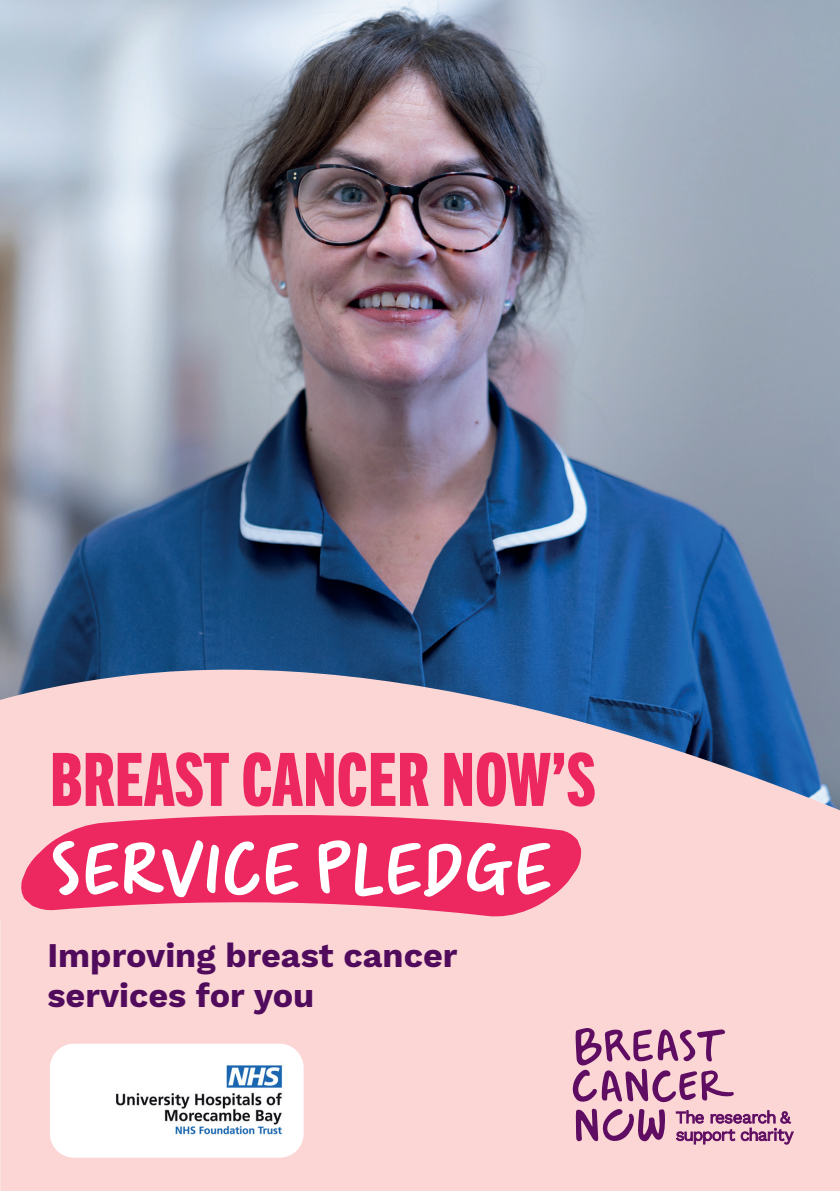
<style>
.page{position:relative;width:840px;height:1191px;background:#fff}
.page>*{position:absolute;margin:0;border:0;box-sizing:border-box;transform-origin:0 0}
.t1{font:73.8px "Trade Gothic Next LT Pro Hv Cm";color:#ed2760}
.t2{font:73.8px "Erika UC";letter-spacing:-.02em;color:#fff}
.t3{font:700 34px/40.8px "Work Sans";color:#500b5d}
</style>
<div class="page">
<img style="left:0;top:0;width:839px;height:612px">
<svg style="left:0;top:612px;width:839px;height:579px;background:#cdbbc5"></svg>
<svg style="left:575px;top:1108px;width:89px;height:34px;background:#b77fa3"></svg>
<svg style="left:572px;top:1028px;width:161px;height:74px;background:#c793ae"></svg>
<svg style="left:675px;top:1110px;width:118px;height:34px;background:#c692ad"></svg>
<svg style="left:21px;top:816px;width:559px;height:100px;background:#ef4674"></svg>
<img style="left:50px;top:1043px;width:253px;height:114px">
<h1 class="t1" style="left:50px;top:730px;width:547px">BREAST CANCER NOW’S</h1>
<h1 class="t2" style="left:50px;top:819px;width:504px">SERVICE PLEDGE</h1>
<p class="t3" style="left:47px;top:936px;width:411px">Improving breast cancer services for you</p>
</div>
